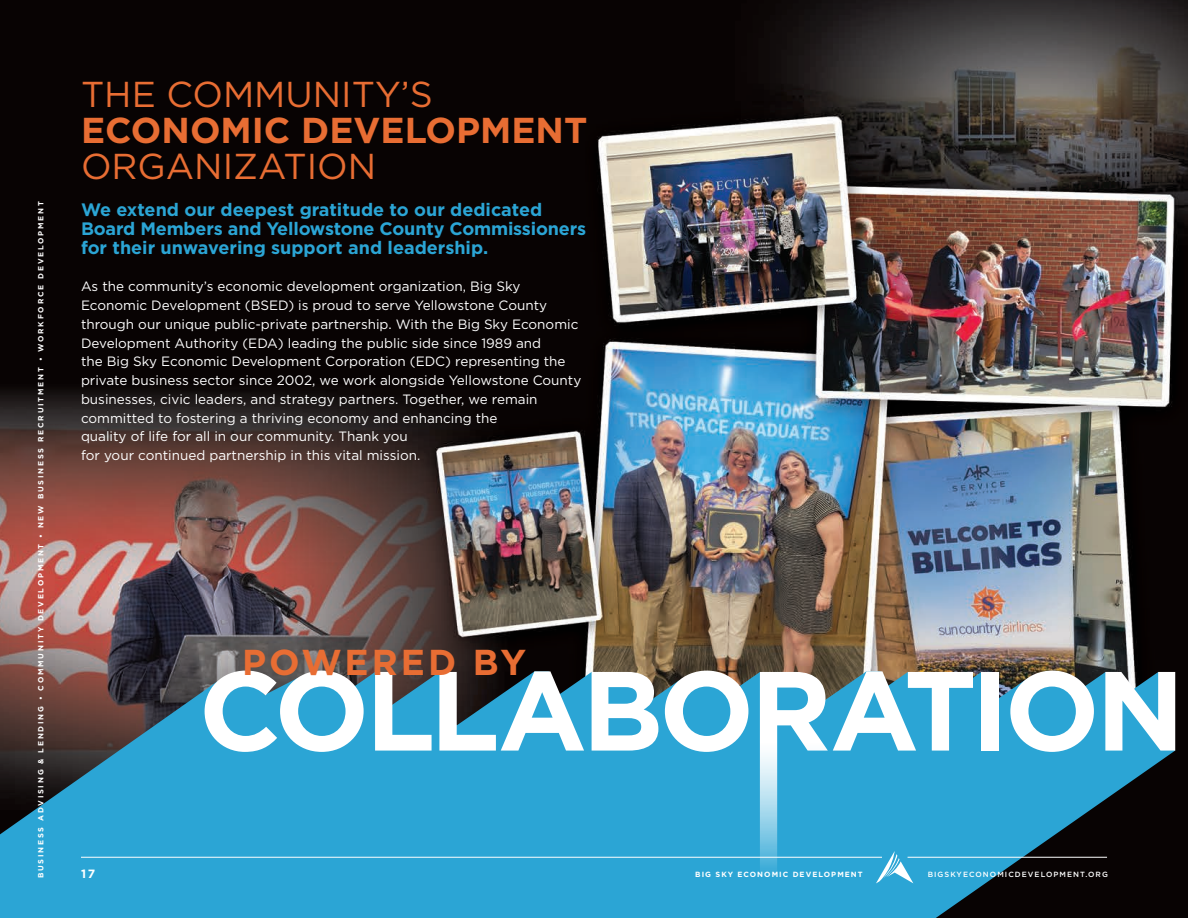
<style>
.page{position:relative;width:1188px;height:918px;background:#fff}
.page>*{position:absolute;margin:0;border:0;box-sizing:border-box;transform-origin:0 0}
.t1{font:36px "Gotham";color:#e86d33}
.t2{font:700 36px "Gotham";color:#e86d33}
.t3{font:700 36px "Gotham";letter-spacing:.085em;color:#e86d33}
.t4{font:700 18px/18.8px "Gotham";letter-spacing:-.005em;color:#2ba5d5}
.t5{font:13.5px/18.8px "Gotham";color:#fff}
.t6{font:700 12px "Gotham";color:#fff}
.t7{font:700 7.5px "Gotham";letter-spacing:.24em;color:#fff}
.t8{font:500 7.5px "Gotham";letter-spacing:.14em;color:#fff}
.t9{font:700 7.5px "Gotham";letter-spacing:.14em;color:#fff}
</style>
<div class="page">
<img style="left:0;top:0;width:1188px;height:918px">
<svg style="left:0;top:671px;width:1175px;height:247px;background:#2a87ad"></svg>
<svg style="left:205px;top:671px;width:159px;height:81px"></svg>
<svg style="left:375px;top:672px;width:57px;height:79px"></svg>
<svg style="left:439px;top:671px;width:145px;height:80px"></svg>
<svg style="left:592px;top:672px;width:66px;height:79px"></svg>
<svg style="left:665px;top:671px;width:83px;height:81px"></svg>
<div style="left:981px;top:672px;width:18px;height:79px;background:#fff"></div>
<svg style="left:1010px;top:671px;width:84px;height:81px"></svg>
<svg style="left:1105px;top:672px;width:70px;height:79px"></svg>
<svg style="left:760px;top:671px;width:213px;height:247px"></svg>
<hr style="left:908px;top:857px;width:199px;height:1px;background:#fff">
<hr style="left:81px;top:857px;width:801px;height:1px;background:#fff">
<p class="t7" style="left:36px;top:878px;width:678px;rotate:-90deg">BUSINESS ADVISING &amp; LENDING • COMMUNITY DEVELOPMENT • NEW BUSINESS RECRUITMENT • WORKFORCE DEVELOPMENT</p>
<h1 class="t1" style="left:81px;top:71px;width:353px">THE COMMUNITY’S</h1>
<h1 class="t2" style="left:81px;top:106px;width:508px">ECONOMIC DEVELOPMENT</h1>
<h1 class="t1" style="left:81px;top:143px;width:297px">ORGANIZATION</h1>
<h2 class="t4" style="left:81px;top:201px;width:507px">We extend our deepest gratitude to our dedicated<br>Board Members and Yellowstone County Commissioners for their unwavering support and leadership.</h2>
<p class="t5" style="left:81px;top:277px;width:502px">As the community’s economic development organization, Big Sky Economic Development (BSED) is proud to serve Yellowstone County through our unique public-private partnership. With the Big Sky Economic Development Authority (EDA) leading the public side since 1989 and<br>the Big Sky Economic Development Corporation (EDC) representing the private business sector since 2002, we work alongside Yellowstone County businesses, civic leaders, and strategy partners. Together, we remain committed to fostering a thriving economy and enhancing the<br>quality of life for all in our community. Thank you<br>for your continued partnership in this vital mission.</p>
<h1 class="t3" style="left:242px;top:638px;width:286px">POWERED BY</h1>
<p class="t6" style="left:81px;top:865px;width:16px">17</p>
<p class="t9" style="left:695px;top:870px;width:169px">BIG SKY ECONOMIC DEVELOPMENT</p>
<p class="t8" style="left:928px;top:870px;width:182px">BIGSKYECONOMICDEVELOPMENT.ORG</p>
</div>
